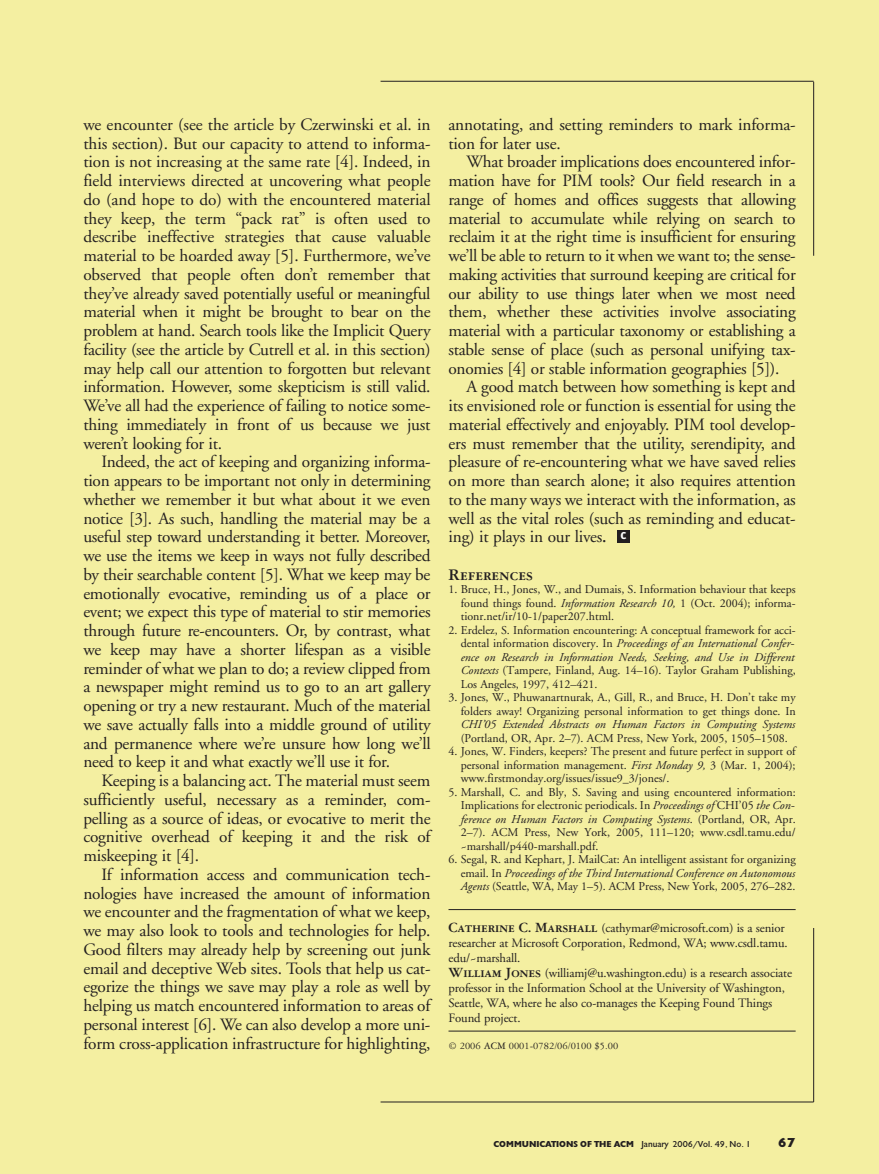
<style>
.page{position:relative;width:879px;height:1174px;background:#fff}
.page>*{position:absolute;margin:0;border:0;box-sizing:border-box;transform-origin:0 0}
.t1{font:17.25px/18.8px "Adobe Garamond";letter-spacing:-.015em;color:#231f20;text-align:justify}
.t2{font:17.25px "Garamond Three Bold SC";color:#231f20}
.t3{font:900 13.5px "Gill";color:#231f20}
.t4{font:700 13.5px "Meta";color:#fff}
.t5{font:12.75px/15px "Adobe Garamond";letter-spacing:-.01em;color:#231f20}
.t6{font:12px/13.5px "Adobe Garamond";color:#231f20;text-align:justify}
.t7{font:italic 12px "Adobe Garamond";color:#231f20}
.t8{font:10.5px "Garamond Three";color:#231f20}
.t9{font:9px "Gill";color:#231f20}
.s1{font-weight:600}
.s2{font-style:italic}
.s3{font-family:"Garamond Three Bold SC";font-size:15px}
.s4{font-weight:900}
</style>
<div class="page">
<div style="left:0;top:0;width:878px;height:1174px;background:#f4efa1"></div>
<hr style="left:448px;top:909px;width:347px;height:1px;background:#231f20">
<hr style="left:448px;top:1031px;width:347px;height:1px;background:#231f20">
<div style="left:617px;top:530px;width:12px;height:12px;background:#231f20"></div>
<hr style="left:380px;top:81px;width:433px;height:1px;background:#231f20">
<hr style="left:380px;top:1102px;width:433px;height:1px;background:#231f20">
<hr style="left:813px;top:82px;width:1px;height:174px;background:#231f20">
<hr style="left:813px;top:928px;width:1px;height:174px;background:#231f20">
<p class="t1" style="left:83px;top:116px;width:348px">we encounter (see the article by Czerwinski et al. in this section). But our capacity to attend to informa&shy;tion is not increasing at the same rate [4]. Indeed, in field interviews directed at uncovering what people do (and hope to do) with the encountered material they keep, the term “pack rat” is often used to describe ineffective strategies that cause valuable material to be hoarded away [5]. Furthermore, we’ve observed that people often don’t remember that they’ve already saved potentially useful or meaningful material when it might be brought to bear on the problem at hand. Search tools like the Implicit Query facility (see the article by Cutrell et al. in this section) may help call our attention to forgotten but relevant information. However, some skepticism is still valid.<br>We’ve all had the experience of failing to notice some&shy;thing immediately in front of us because we just weren’t looking for it.</p>
<p class="t1" style="left:83px;top:454px;width:348px;text-indent:18px">Indeed, the act of keeping and organizing informa&shy;tion appears to be important not only in determining whether we remember it but what about it we even notice [3]. As such, handling the material may be a useful step toward understanding it better. Moreover, we use the items we keep in ways not fully described by their searchable content [5]. What we keep may be emotionally evocative, reminding us of a place or event; we expect this type of material to stir memories through future re-encounters. Or, by contrast, what we keep may have a shorter lifespan as a visible reminder of what we plan to do; a review clipped from a newspaper might remind us to go to an art gallery opening or try a new restaurant. Much of the material we save actually falls into a middle ground of utility and permanence where we’re unsure how long we’ll need to keep it and what exactly we’ll use it for.</p>
<p class="t1" style="left:83px;top:773px;width:348px;text-indent:18px">Keeping is a balancing act. The material must seem sufficiently useful, necessary as a reminder, com&shy;pelling as a source of ideas, or evocative to merit the cognitive overhead of keeping it and the risk of miskeeping it [4].</p>
<p class="t1" style="left:83px;top:866px;width:348px;text-indent:18px">If information access and communication tech&shy;nologies have increased the amount of information we encounter and the fragmentation of what we keep, we may also look to tools and technologies for help.<br>Good filters may already help by screening out junk email and deceptive Web sites. Tools that help us cat&shy;egorize the things we save may play a role as well by helping us match encountered information to areas of personal interest [6]. We can also develop a more uni&shy;form cross-application infrastructure for highlighting,</p>
<p class="t1" style="left:448px;top:116px;width:348px">annotating, and setting reminders to mark informa&shy;tion for later use.</p>
<p class="t1" style="left:466px;top:154px;width:330px">What broader implications does encountered infor-</p>
<p class="t1" style="left:448px;top:173px;width:348px">mation have for PIM tools? Our field research in a</p>
<p class="t1" style="left:448px;top:191px;width:348px">range of homes and offices suggests that allowing</p>
<p class="t1" style="left:448px;top:210px;width:348px">material to accumulate while relying on search to</p>
<p class="t1" style="left:448px;top:229px;width:348px">reclaim it at the right time is insufficient for ensuring</p>
<p class="t1" style="left:448px;top:248px;width:348px">we’ll be able to return to it when we want to; the sense-</p>
<p class="t1" style="left:448px;top:266px;width:348px">making activities that surround keeping are critical for</p>
<p class="t1" style="left:448px;top:285px;width:348px">our ability to use things later when we most need</p>
<p class="t1" style="left:448px;top:304px;width:348px">them, whether these activities involve associating</p>
<p class="t1" style="left:448px;top:323px;width:348px">material with a particular taxonomy or establishing a</p>
<p class="t1" style="left:448px;top:341px;width:348px">stable sense of place (such as personal unifying tax-</p>
<p class="t1" style="left:448px;top:360px;width:332px">onomies [4] or stable information geographies [5]).</p>
<p class="t1" style="left:466px;top:379px;width:330px">A good match between how something is kept and</p>
<p class="t1" style="left:448px;top:398px;width:348px">its envisioned role or function is essential for using the</p>
<p class="t1" style="left:448px;top:416px;width:348px">material effectively and enjoyably. PIM tool develop-</p>
<p class="t1" style="left:448px;top:435px;width:348px">ers must remember that the utility, serendipity, and</p>
<p class="t1" style="left:448px;top:454px;width:348px">pleasure of re-encountering what we have saved relies</p>
<p class="t1" style="left:448px;top:473px;width:348px">on more than search alone; it also requires attention</p>
<p class="t1" style="left:448px;top:491px;width:348px">to the many ways we interact with the information, as</p>
<p class="t1" style="left:448px;top:510px;width:348px">well as the vital roles (such as reminding and educat-</p>
<p class="t1" style="left:448px;top:529px;width:160px">ing) it plays in our lives<span class="s1">.</span></p>
<p class="t2" style="left:448px;top:568px;width:86px">References</p>
<p class="t6" style="left:460px;top:584px;width:336px;text-indent:-12px">1. Bruce, H., Jones, W., and Dumais, S. Information behaviour that keeps found things found. <span class="s2">Information Research 10,</span> 1 (Oct. 2004); informa&shy;tionr.net/ir/10-1/paper207.html.</p>
<p class="t6" style="left:460px;top:624px;width:336px;text-indent:-12px">2. Erdelez, S. Information encountering: A conceptual framework for acci&shy;dental information discovery. In <span class="s2">Proceedings of an International Confer&shy;ence on Research in Information Needs, Seeking, and Use in Different Contexts</span> (Tampere, Finland, Aug. 14–16). Taylor Graham Publishing, Los Angeles, 1997, 412–421.</p>
<p class="t6" style="left:448px;top:692px;width:348px;text-align:right">3. Jones, W., Phuwanartnurak, A., Gill, R., and Bruce, H. Don’t take my folders away! Organizing personal information to get things done. In</p>
<p class="t7" style="left:460px;top:720px;width:336px">CHI’05 Extended Abstracts on Human Factors in Computing Systems</p>
<p class="t6" style="left:460px;top:732px;width:328px">(Portland, OR, Apr. 2–7). ACM Press, New York, 2005, 1505–1508.</p>
<p class="t6" style="left:460px;top:746px;width:336px;text-indent:-12px">4. Jones, W. Finders, keepers? The present and future perfect in support of personal information management. <span class="s2">First Monday 9,</span> 3 (Mar. 1, 2004); www.firstmonday.org/issues/issue9_3/jones/.</p>
<p class="t6" style="left:460px;top:786px;width:336px;text-indent:-12px">5. Marshall, C. and Bly, S. Saving and using encountered information:<br>Implications for electronic periodicals. In <span class="s2">Proceedings of</span> CHI’05 <span class="s2">the Con&shy;ference on Human Factors in Computing Systems</span>. (Portland, OR, Apr.<br>2–7). ACM Press, New York, 2005, 111–120; www.csdl.tamu.edu/ ~marshall/p440-marshall.pdf.</p>
<p class="t6" style="left:460px;top:854px;width:336px;text-indent:-12px">6. Segal, R. and Kephart, J. MailCat: An intelligent assistant for organizing email. In <span class="s2">Proceedings of the Third International Conference on Autonomous Agents</span> (Seattle, WA, May 1–5). ACM Press, New York, 2005, 276–282.</p>
<p class="t5" style="left:448px;top:922px;width:345px"><span class="s3">Catherine C. Marshall</span> (cathymar@microsoft.com) is a senior researcher at Microsoft Corporation, Redmond, WA; www.csdl.tamu. edu/~marshall.<br><span class="s3">William Jones</span> (williamj@u.washington.edu) is a research associate professor in the Information School at the University of Washington, Seattle, WA, where he also co-manages the Keeping Found Things Found project.</p>
<p class="t8" style="left:448px;top:1043px;width:171px">© 2006 ACM 0001-0782/06/0100 $5.00</p>
<p class="t4" style="left:620px;top:527px;width:7px">c</p>
<p class="t9" style="left:493px;top:1141px;width:259px"><span class="s4">COMMUNICATIONS OF THE ACM</span> January 2006/Vol. 49, No. 1</p>
<p class="t3" style="left:777px;top:1138px;width:19px">67</p>
</div>
